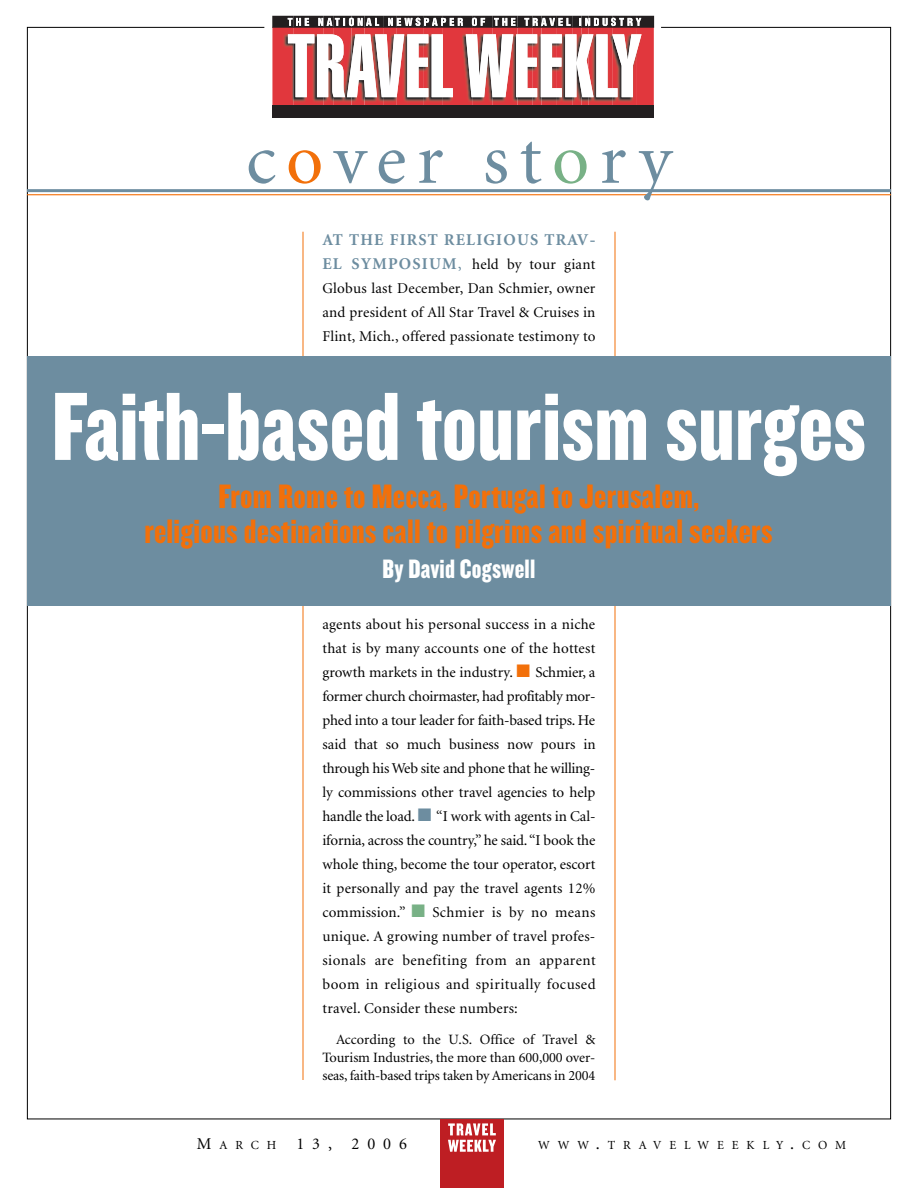
<style>
.page{position:relative;width:918px;height:1188px;background:#fff}
.page>*{position:absolute;margin:0;border:0;box-sizing:border-box;transform-origin:0 0}
.t1{font:100.65px "Knockout HTF69 Full Liteweight";color:#fff}
.t2{font:72.9px "Minion";letter-spacing:.135em;color:#6d8da0}
.t3{font:35.25px/35.1px "Knockout HTF69 Full Liteweight";letter-spacing:.01em;color:#f2700a;text-align:center}
.t4{font:27.6px "Knockout HTF69 Full Liteweight";letter-spacing:.01em;color:#fff}
.t5{font:700 16.5px "Minion";letter-spacing:.075em;color:#6d8da0}
.t6{font:16.5px "Minion";letter-spacing:.48em;color:#000}
.t7{font:15px/24px "Minion";letter-spacing:.015em;color:#000;text-align:justify}
.t8{font:14.25px/18px "Minion";letter-spacing:-.015em;color:#000;text-align:justify}
.t9{font:12.3px "Minion";letter-spacing:.64em;color:#000}
.s1{color:#f2700a}
.s2{color:#78b186}
.s3{font-weight:700;font-size:16.5px;color:#6d8da0}
.s4{font-size:16.5px;color:#6d8da0}
.s5{color:#6d8da0}
.s6{font-size:12.3px}
.s7{font-size:16.5px}
</style>
<div class="page">
<img style="left:272px;top:16px;width:21px;height:102px">
<img style="left:293px;top:15px;width:149px;height:103px">
<img style="left:334px;top:27px;width:17px;height:91px">
<img style="left:323px;top:27px;width:11px;height:79px">
<svg style="left:323px;top:106px;width:11px;height:12px"></svg>
<img style="left:364px;top:27px;width:20px;height:91px">
<img style="left:351px;top:15px;width:13px;height:1px">
<img style="left:351px;top:27px;width:13px;height:79px">
<svg style="left:351px;top:106px;width:13px;height:12px"></svg>
<img style="left:397px;top:27px;width:11px;height:79px">
<img style="left:384px;top:15px;width:13px;height:91px">
<svg style="left:384px;top:106px;width:24px;height:12px"></svg>
<img style="left:424px;top:27px;width:18px;height:91px">
<img style="left:408px;top:15px;width:16px;height:91px">
<img style="left:408px;top:106px;width:16px;height:12px">
<img style="left:448px;top:16px;width:45px;height:102px">
<img style="left:442px;top:27px;width:6px;height:79px">
<svg style="left:442px;top:106px;width:6px;height:12px"></svg>
<img style="left:493px;top:15px;width:96px;height:103px">
<img style="left:533px;top:27px;width:9px;height:79px">
<svg style="left:533px;top:106px;width:9px;height:12px"></svg>
<img style="left:517px;top:15px;width:16px;height:91px">
<img style="left:517px;top:16px;width:7px;height:11px">
<img style="left:517px;top:106px;width:16px;height:12px">
<img style="left:557px;top:27px;width:16px;height:91px">
<img style="left:542px;top:15px;width:15px;height:91px">
<img style="left:542px;top:106px;width:15px;height:12px">
<img style="left:582px;top:27px;width:7px;height:79px">
<img style="left:573px;top:15px;width:9px;height:91px">
<svg style="left:573px;top:106px;width:16px;height:12px"></svg>
<img style="left:589px;top:15px;width:66px;height:91px">
<img style="left:613px;top:16px;width:41px;height:102px">
<img style="left:589px;top:106px;width:24px;height:12px">
<svg style="left:288px;top:34px;width:165px;height:63px"></svg>
<svg style="left:466px;top:34px;width:176px;height:63px"></svg>
<svg style="left:288px;top:18px;width:21px;height:8px"></svg>
<svg style="left:318px;top:16px;width:145px;height:11px"></svg>
<svg style="left:472px;top:18px;width:13px;height:8px"></svg>
<svg style="left:494px;top:18px;width:21px;height:8px"></svg>
<svg style="left:524px;top:16px;width:117px;height:11px"></svg>
<hr style="left:27px;top:194px;width:864px;height:1px;background:#f2700a">
<hr style="left:27px;top:189px;width:864px;height:3px;background:#6d8da0">
<div style="left:441px;top:1120px;width:63px;height:68px;background:#be1e23"></div>
<svg style="left:448px;top:1123px;width:48px;height:29px"></svg>
<hr style="left:303px;top:232px;width:1px;height:848px;background:#f2700a">
<hr style="left:615px;top:232px;width:1px;height:848px;background:#f2700a">
<div style="left:27px;top:357px;width:864px;height:249px;background:#6d8da0"></div>
<h2 class="t2" style="left:246px;top:131px;width:427px">c<span class="s1">o</span>ver st<span class="s2">o</span>ry</h2>
<p class="t5" style="left:322px;top:234px;width:274px">AT THE FIRST RELIGIOUS TRAV-</p>
<p class="t7" style="left:322px;top:254px;width:275px"><span class="s3">EL SYMPOSIUM</span><span class="s4">,</span> held by tour giant Globus last December, Dan Schmier, owner and president of All Star Travel &amp; Cruises in Flint, Mich., offered passionate testimony to</p>
<h1 class="t1" style="left:52px;top:366px;width:816px">Faith-based tourism surges</h1>
<h3 class="t3" style="left:144px;top:478px;width:630px">From Rome to Mecca, Portugal to Jerusalem,<br>religious destinations call to pilgrims and spiritual seekers</h3>
<h3 class="t4" style="left:383px;top:552px;width:154px">By David Cogswell</h3>
<p class="t7" style="left:322px;top:614px;width:275px">agents about his personal success in a niche that is by many accounts one of the hottest growth markets in the industry. <span class="s1">■</span> Schmier, a former church choirmaster, had profitably mor&shy;phed into a tour leader for faith-based trips. He said that so much business now pours in through his Web site and phone that he willing&shy;ly commissions other travel agencies to help handle the load. <span class="s5">■</span> “I work with agents in Cal&shy;ifornia, across the country,” he said.“I book the whole thing, become the tour operator, escort it personally and pay the travel agents 12% commission.” <span class="s2">■</span> Schmier is by no means unique. A growing number of travel profes&shy;sionals are benefiting from an apparent boom in religious and spiritually focused travel. Consider these numbers:</p>
<p class="t8" style="left:322px;top:1032px;width:274px;text-indent:14px">According to the U.S. Office of Travel &amp; Tourism Industries, the more than 600,000 over&shy;seas, faith-based trips taken by Americans in 2004</p>
<p class="t6" style="left:197px;top:1137px;width:212px">M<span class="s6">ARCH</span> 13, 2006</p>
<p class="t9" style="left:538px;top:1140px;width:310px">WWW<span class="s7">.</span>TRAVELWEEKLY<span class="s7">.</span>COM</p>
</div>
